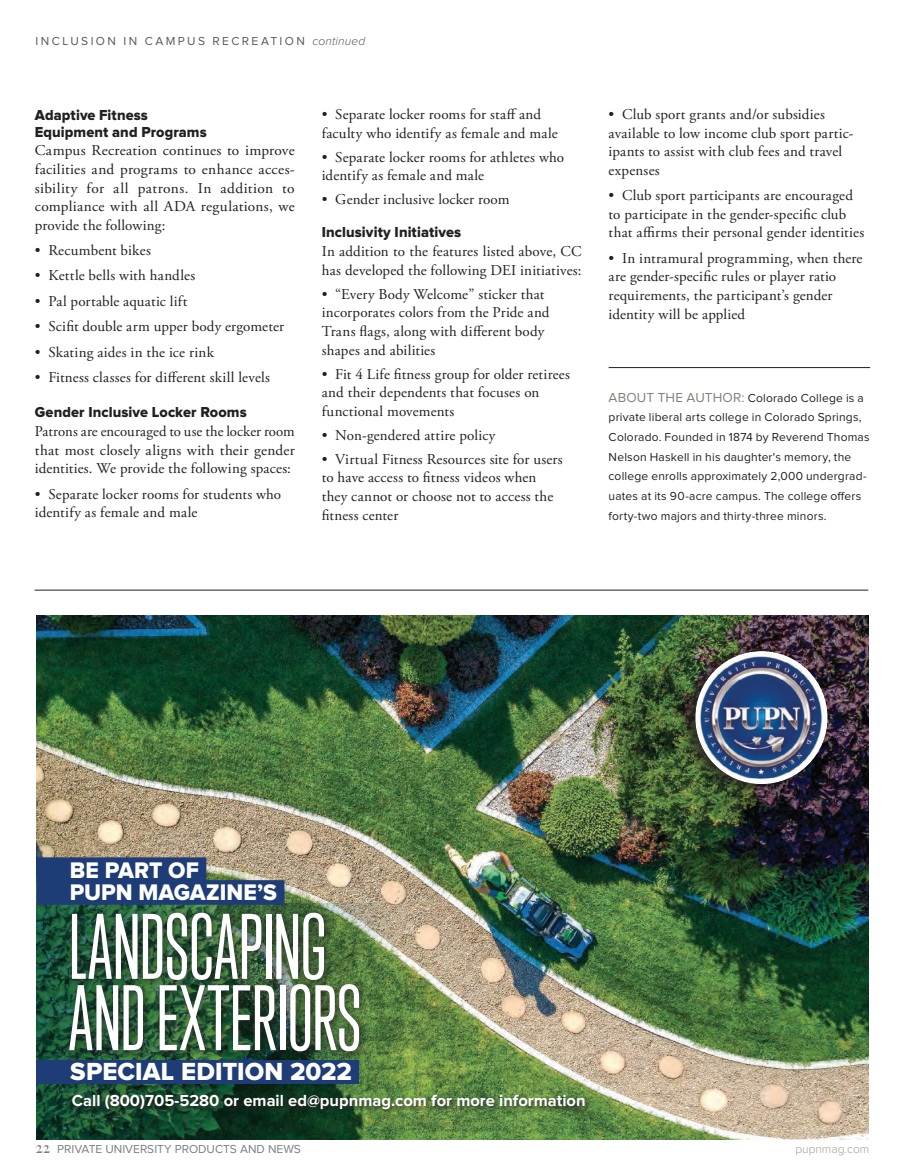
<style>
.page{position:relative;width:905px;height:1175px;background:#fff}
.page>*{position:absolute;margin:0;border:0;box-sizing:border-box;transform-origin:0 0}
.t1{font:84.75px/71.2px "Trump Gothic Pro";letter-spacing:-.005em;color:#fff}
.t2{font:25.65px "Proxima Nova Extrabld";letter-spacing:.005em;color:#fff}
.t3{font:23.4px/22.2px "Proxima Nova Extrabld";color:#fff}
.t4{font:700 16.65px "Proxima Nova";color:#fff}
.t5{font:15px/18.6px "Adobe Garamond Pro";letter-spacing:.01em;color:#231f20}
.t6{font:15px/16.8px "Proxima Nova Extrabld";letter-spacing:.005em;color:#231f20}
.t7{font:12px/19.6px "Proxima Nova";letter-spacing:.015em;color:#231f20}
.t8{font:12px "Proxima Nova";letter-spacing:.2em;color:#555b5a}
.t9{font:12px "Proxima Nova";color:#7c7f7e}
.t10{font:300 12px "Proxima Nova";color:#9f9f97}
.s1{font-weight:300;font-style:italic}
.s2{font-size:13.5px;color:#7f8077}
.s3{font-family:"Big Caslon";font-weight:500;font-size:16.5px}
</style>
<div class="page">
<hr style="left:608px;top:367px;width:262px;height:1px;background:#231f20">
<hr style="left:35px;top:590px;width:833px;height:1px;background:#231f20">
<img style="left:36px;top:615px;width:832px;height:524px">
<div style="left:678px;top:645px;width:148px;height:149px;background:#231f20;opacity:.75"></div>
<img style="left:696px;top:652px;width:130px;height:131px;border-radius:66px">
<img style="left:36px;top:903px;width:365px;height:236px">
<div style="left:64px;top:907px;width:304px;height:153px;background:#231f20;opacity:.75"></div>
<svg style="left:36px;top:857px;width:248px;height:47px;background:#354d77"></svg>
<div style="left:36px;top:1060px;width:323px;height:24px;background:#1e3c75"></div>
<div style="left:70px;top:1092px;width:521px;height:24px;background:#231f20;opacity:.86"></div>
<p class="t8" style="left:36px;top:36px;width:331px">INCLUSION IN CAMPUS RECREATION <span class="s1">continued</span></p>
<p class="t6" style="left:35px;top:107px;width:173px">Adaptive Fitness<br>Equipment and Programs</p>
<p class="t5" style="left:35px;top:142px;width:261px;text-align:justify">Campus Recreation continues to improve facilities and programs to enhance acces&shy;sibility for all patrons. In addition to compliance with all ADA regulations, we provide the following:</p>
<p class="t5" style="left:35px;top:241px;width:117px">• Recumbent bikes</p>
<p class="t5" style="left:35px;top:267px;width:162px">• Kettle bells with handles</p>
<p class="t5" style="left:35px;top:292px;width:154px">• Pal portable aquatic lift</p>
<p class="t5" style="left:35px;top:318px;width:251px">• Scifit double arm upper body ergometer</p>
<p class="t5" style="left:35px;top:343px;width:181px">• Skating aides in the ice rink</p>
<p class="t5" style="left:35px;top:368px;width:237px">• Fitness classes for different skill levels</p>
<p class="t6" style="left:35px;top:404px;width:213px">Gender Inclusive Locker Rooms</p>
<p class="t5" style="left:35px;top:422px;width:261px;text-align:justify">Patrons are encouraged to use the locker room that most closely aligns with their gender identities. We provide the following spaces:</p>
<p class="t5" style="left:35px;top:485px;width:248px">• Separate locker rooms for students who identify as female and male</p>
<p class="t5" style="left:322px;top:105px;width:237px">• Separate locker rooms for staff and faculty who identify as female and male</p>
<p class="t5" style="left:322px;top:148px;width:244px">• Separate locker rooms for athletes who identify as female and male</p>
<p class="t5" style="left:322px;top:191px;width:189px">• Gender inclusive locker room</p>
<p class="t6" style="left:322px;top:225px;width:141px">Inclusivity Initiatives</p>
<p class="t5" style="left:322px;top:242px;width:261px">In addition to the features listed above, CC has developed the following DEI initiatives:</p>
<p class="t5" style="left:322px;top:285px;width:229px">• “Every Body Welcome” sticker that incorporates colors from the Pride and Trans flags, along with different body shapes and abilities</p>
<p class="t5" style="left:322px;top:365px;width:250px">• Fit 4 Life fitness group for older retirees and their dependents that focuses on functional movements</p>
<p class="t5" style="left:322px;top:426px;width:175px">• Non-gendered attire policy</p>
<p class="t5" style="left:322px;top:450px;width:242px">• Virtual Fitness Resources site for users to have access to fitness videos when they cannot or choose not to access the fitness center</p>
<p class="t5" style="left:608px;top:105px;width:246px">• Club sport grants and/or subsidies available to low income club sport partic&shy;ipants to assist with club fees and travel expenses</p>
<p class="t5" style="left:608px;top:187px;width:257px">• Club sport participants are encouraged to participate in the gender-specific club that affirms their personal gender identities</p>
<p class="t5" style="left:608px;top:249px;width:255px">• In intramural programming, when there are gender-specific rules or player ratio requirements, the participant’s gender identity will be applied</p>
<p class="t7" style="left:608px;top:388px;width:262px"><span class="s2">ABOUT THE AUTHOR:</span> Colorado College is a private liberal arts college in Colorado Springs, Colorado. Founded in 1874 by Reverend Thomas Nelson Haskell in his daughter's memory, the college enrolls approximately 2,000 undergrad&shy;uates at its 90-acre campus. The college offers forty-two majors and thirty-three minors.</p>
<h3 class="t3" style="left:70px;top:860px;width:209px">BE PART OF<br>PUPN MAGAZINE’S</h3>
<h1 class="t1" style="left:69px;top:912px;width:294px">LANDSCAPING<br>AND EXTERIORS</h1>
<h2 class="t2" style="left:70px;top:1060px;width:283px">SPECIAL EDITION 2022</h2>
<p class="t4" style="left:72px;top:1093px;width:515px">Call (800)705-5280 or email ed@pupnmag.com for more information</p>
<p class="t9" style="left:36px;top:1143px;width:267px"><span class="s3">22</span> PRIVATE UNIVERSITY PRODUCTS AND NEWS</p>
<p class="t10" style="left:795px;top:1143px;width:75px">pupnmag.com</p>
</div>
